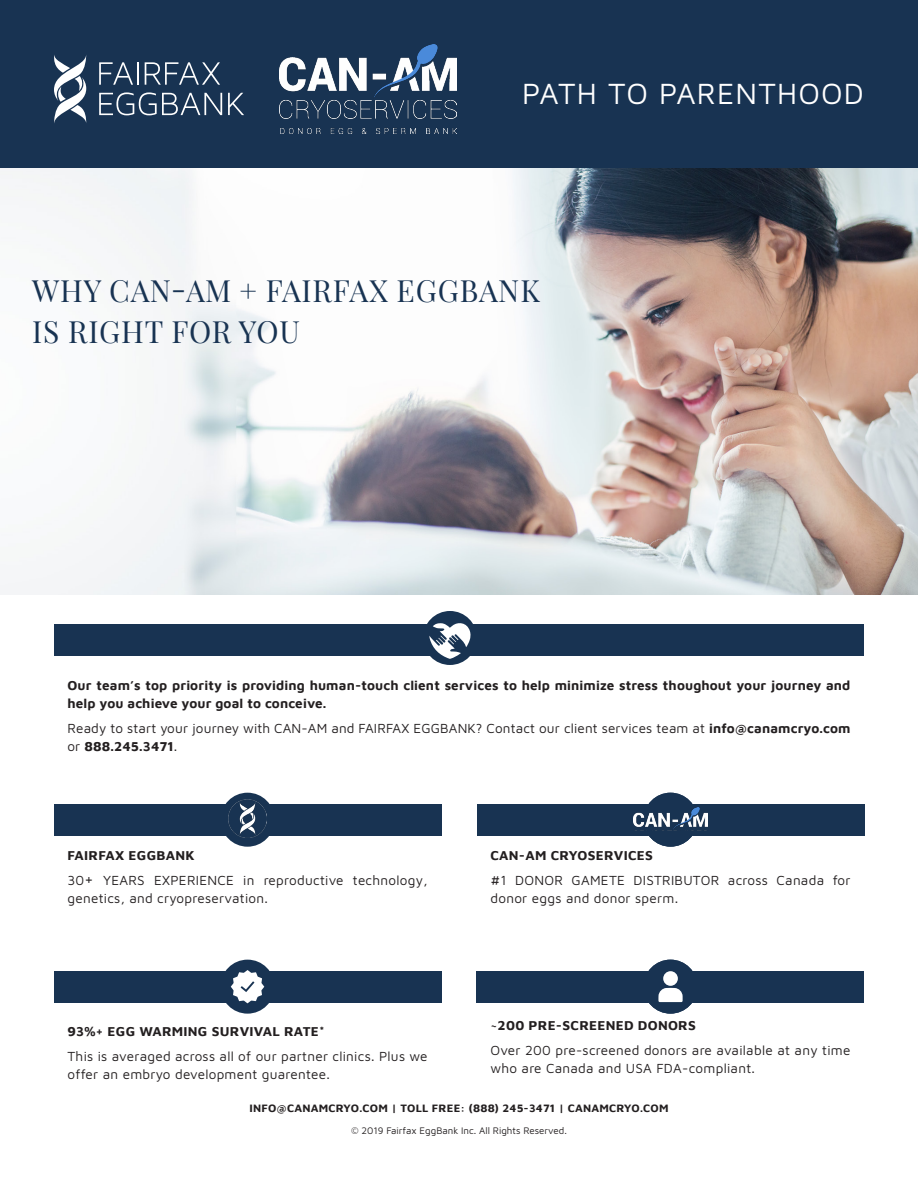
<style>
.page{position:relative;width:918px;height:1188px;background:#fff}
.page>*{position:absolute;margin:0;border:0;box-sizing:border-box;transform-origin:0 0}
.FFEB_HEADLINE{font:30px/40.5px "Playfair Display";letter-spacing:.03em;color:#183352}
.FFEB_HEADLINE-2{font:30px "Maven Pro";letter-spacing:.04em;color:#fff}
.FFEB_BODY_COPY{font:13.5px/18px "Maven Pro";letter-spacing:.02em;color:#231f20}
.FFEB_SUB-HEAD{font:700 13.5px/18px "Maven Pro";letter-spacing:.01em;color:#231f20}
.FFEB_SUB-HEAD-2{font:13.5px/18px "Maven Pro";letter-spacing:.02em;color:#231f20}
.FFEB_CONTACT{font:700 11.25px "Maven Pro";letter-spacing:.02em;color:#231f20}
.FFEB_DISCLAIMER{font:9.75px "Maven Pro";color:#231f20}
.s1{font-weight:700}
.s2{font-size:16.5px}
</style>
<div class="page">
<img style="left:0;top:168px;width:918px;height:426px">
<div style="left:0;top:0;width:918px;height:168px;background:#183352"></div>
<svg style="left:54px;top:55px;width:32px;height:68px"></svg>
<svg style="left:99px;top:62px;width:34px;height:23px"></svg>
<hr style="left:137px;top:62px;width:2px;height:23px;background:#fff">
<svg style="left:145px;top:62px;width:75px;height:23px"></svg>
<svg style="left:99px;top:92px;width:123px;height:23px"></svg>
<svg style="left:228px;top:93px;width:16px;height:22px"></svg>
<div style="left:54px;top:624px;width:810px;height:32px;background:#183352"></div>
<div style="left:423px;top:611px;width:54px;height:54px;background:#183352;border-radius:50%"></div>
<svg style="left:429px;top:623px;width:42px;height:36px"></svg>
<div style="left:477px;top:971px;width:387px;height:31px;background:#183352"></div>
<img style="left:279px;top:44px;width:178px;height:90px">
<div style="left:54px;top:971px;width:387px;height:31px;background:#183352"></div>
<div style="left:221px;top:960px;width:54px;height:54px;background:#183352;border-radius:50%"></div>
<svg style="left:231px;top:970px;width:33px;height:33px"></svg>
<div style="left:54px;top:804px;width:387px;height:31px;background:#183352"></div>
<div style="left:221px;top:793px;width:54px;height:54px;background:#183352;border-radius:50%"></div>
<img style="left:229px;top:799px;width:37px;height:38px">
<div style="left:477px;top:804px;width:387px;height:31px;background:#183352"></div>
<div style="left:644px;top:793px;width:54px;height:54px;background:#183352;border-radius:50%"></div>
<img style="left:634px;top:807px;width:73px;height:22px">
<div style="left:644px;top:960px;width:54px;height:54px;background:#183352;border-radius:50%"></div>
<svg style="left:658px;top:971px;width:25px;height:32px"></svg>
<div style="left:663px;top:971px;width:15px;height:15px;background:#fff;border-radius:50%"></div>
<p class="FFEB_HEADLINE-2" style="left:522px;top:73px;width:343px">PATH TO PARENTHOOD</p>
<p class="FFEB_HEADLINE" style="left:32px;top:268px;width:509px">WHY CAN-AM + FAIRFAX EGGBANK<br>IS RIGHT FOR YOU</p>
<p class="FFEB_SUB-HEAD" style="left:68px;top:675px;width:785px">Our team’s top priority is providing human-touch client services to help minimize stress thoughout your journey and help you achieve your goal to conceive.</p>
<p class="FFEB_BODY_COPY" style="left:68px;top:718px;width:785px">Ready to start your journey with CAN-AM and FAIRFAX EGGBANK? Contact our client services team at <span class="s1">info@canamcryo.com </span>or <span class="s1">888.245.3471</span>.</p>
<p class="FFEB_SUB-HEAD" style="left:68px;top:846px;width:129px">FAIRFAX EGGBANK</p>
<p class="FFEB_BODY_COPY" style="left:68px;top:871px;width:362px">30<span class="s2">+</span> YEARS EXPERIENCE in reproductive technology, genetics, and cryopreservation.</p>
<p class="FFEB_SUB-HEAD" style="left:68px;top:1022px;width:259px">93%+ EGG WARMING SURVIVAL RATE*</p>
<p class="FFEB_SUB-HEAD-2" style="left:68px;top:1047px;width:362px">This is averaged across all of our partner clinics. Plus we offer an embryo development guarentee.</p>
<p class="FFEB_SUB-HEAD" style="left:490px;top:846px;width:164px">CAN-AM CRYOSERVICES</p>
<p class="FFEB_BODY_COPY" style="left:490px;top:871px;width:362px"><span class="s2">#</span>1 DONOR GAMETE DISTRIBUTOR across Canada for donor eggs and donor sperm.</p>
<p class="FFEB_SUB-HEAD" style="left:490px;top:1016px;width:207px">~200 PRE-SCREENED DONORS</p>
<p class="FFEB_BODY_COPY" style="left:490px;top:1041px;width:362px">Over 200 pre-screened donors are available at any time who are Canada and USA FDA-compliant.</p>
<p class="FFEB_CONTACT" style="left:249px;top:1100px;width:421px">INFO@CANAMCRYO.COM | TOLL FREE: (888) 245-3471 | CANAMCRYO.COM</p>
<p class="FFEB_DISCLAIMER" style="left:351px;top:1124px;width:217px">© 2019 Fairfax EggBank Inc. All Rights Reserved.</p>
</div>
